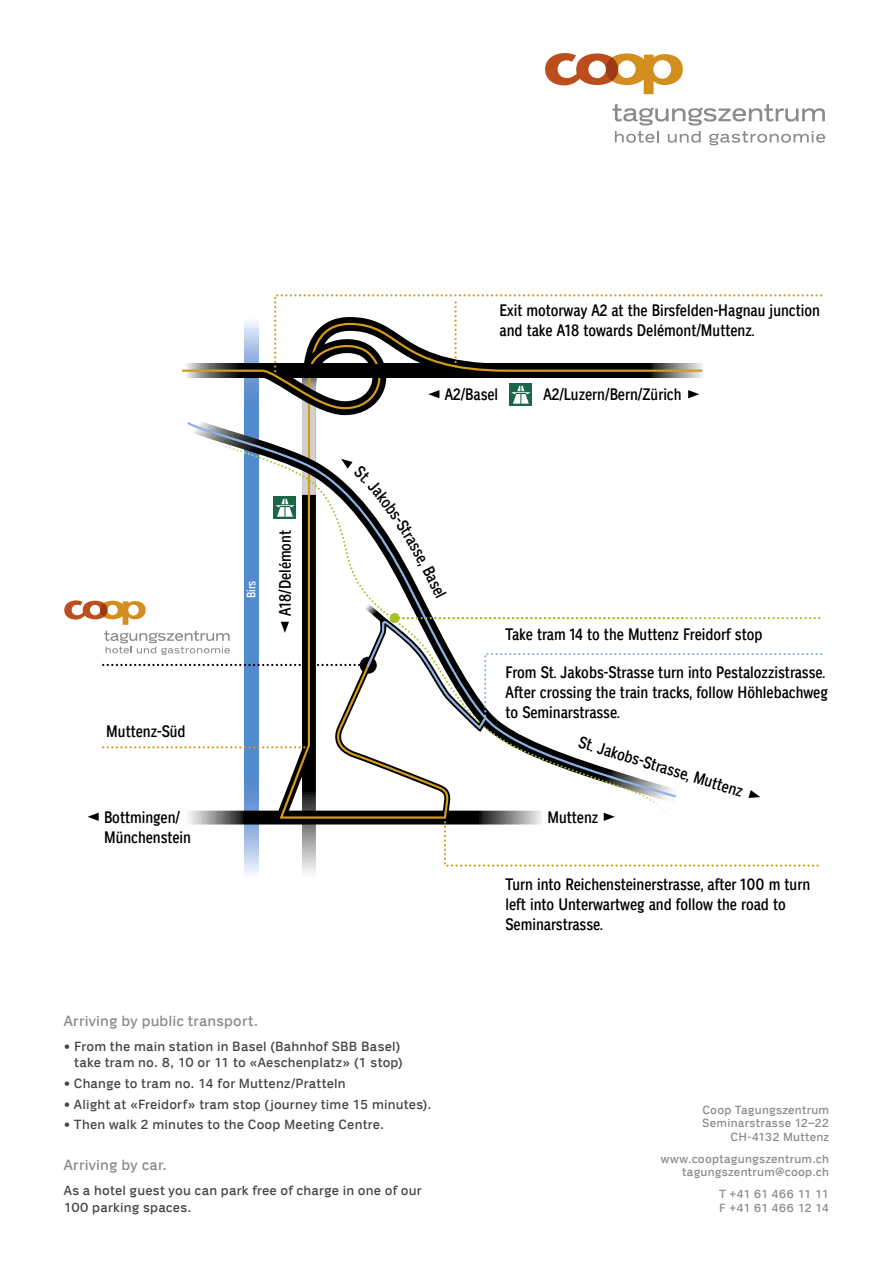
<style>
.page{position:relative;width:893px;height:1263px;background:#fff}
.page>*{position:absolute;margin:0;border:0;box-sizing:border-box;transform-origin:0 0}
.t1{font:16.95px/20.2px "Coop Condensed";color:#000}
._02_Untertitel{font:15px "Coop";letter-spacing:.01em;color:#8b8b8b}
._03_Text{font:13.5px/16.5px "Coop";letter-spacing:.01em;color:#454544;text-align:right}
.t2{font:12.45px "Coop Condensed";color:#fff}
.t3{font:12px/13.5px "Coop";letter-spacing:.015em;color:#8b8b8b;text-align:right}
.t4{font:12px/13.5px "Coop";letter-spacing:-.03em;color:#8b8b8b}
</style>
<div class="page">
<svg style="left:545px;top:53px;width:138px;height:41px"></svg>
<div style="left:606px;top:57px;width:12px;height:24px;background:#9b3917;border-radius:50%"></div>
<svg style="left:615px;top:131px;width:44px;height:12px"></svg>
<svg style="left:668px;top:131px;width:33px;height:12px"></svg>
<svg style="left:709px;top:131px;width:116px;height:14px"></svg>
<svg style="left:613px;top:104px;width:212px;height:21px"></svg>
<svg style="left:244px;top:567px;width:180px;height:33px"></svg>
<svg style="left:64px;top:600px;width:759px;height:268px"></svg>
<svg style="left:182px;top:294px;width:641px;height:273px"></svg>
<p class="t1" style="left:500px;top:300px;width:322px">Exit motorway A2 at the Birsfelden-Hagnau junction and take A18 towards Delémont/Muttenz.</p>
<p class="t1" style="left:106px;top:721px;width:81px">Muttenz-Süd</p>
<p class="t1" style="left:104px;top:807px;width:89px">Bottmingen/<br>Münchenstein</p>
<p class="t2" style="left:245px;top:598px;width:19px;rotate:-90deg">Birs</p>
<p class="t1" style="left:275px;top:616px;width:88px;rotate:-90deg">A18/Delémont</p>
<p class="t1" style="left:445px;top:384px;width:55px">A2/Basel</p>
<p class="t1" style="left:543px;top:384px;width:140px">A2/Luzern/Bern/Zürich</p>
<p class="t1" style="left:436px;top:563px;width:34px;rotate:63deg">Basel</p>
<p class="t1" style="left:505px;top:624px;width:259px">Take tram 14 to the Muttenz Freidorf stop</p>
<p class="t1" style="left:505px;top:662px;width:324px">From St. Jakobs-Strasse turn into Pestalozzistrasse.<br>After crossing the train tracks, follow Höhlebachweg to Seminarstrasse.</p>
<p class="t1" style="left:582px;top:732px;width:173px;rotate:17deg">St. Jakobs-Strasse, Muttenz</p>
<p class="t1" style="left:547px;top:807px;width:52px">Muttenz</p>
<p class="t1" style="left:505px;top:874px;width:306px">Turn into Reichensteinerstrasse, after 100 m turn left into Unterwartweg and follow the road to<br>Seminarstrasse.</p>
<p class="_02_Untertitel" style="left:64px;top:1012px;width:196px">Arriving by public transport.</p>
<p class="_03_Text" style="left:64px;top:1038px;width:341px">• From the main station in Basel (Bahnhof SBB Basel) take tram no. 8, 10 or 11 to «Aeschenplatz» (1 stop)</p>
<p class="_03_Text" style="left:64px;top:1075px;width:283px">• Change to tram no. 14 for Muttenz/Pratteln</p>
<p class="_03_Text" style="left:64px;top:1096px;width:369px">• Alight at «Freidorf» tram stop (journey time 15 minutes).</p>
<p class="_03_Text" style="left:64px;top:1117px;width:322px">• Then walk 2 minutes to the Coop Meeting Centre.</p>
<p class="_02_Untertitel" style="left:64px;top:1157px;width:105px">Arriving by car.</p>
<p class="_03_Text" style="left:64px;top:1183px;width:359px;text-align:left">As a hotel guest you can park free of charge in one of our<br>100 parking spaces.</p>
<p class="t3" style="left:702px;top:1103px;width:128px">Coop Tagungszentrum<br>Seminarstrasse 12–22<br>CH-4132 Muttenz</p>
<p class="t3" style="left:661px;top:1152px;width:170px">www.cooptagungszentrum.ch tagungszentrum@coop.ch</p>
<p class="t4" style="left:719px;top:1188px;width:112px">T +41 61 466 11 11<br>F +41 61 466 12 14</p>
</div>
